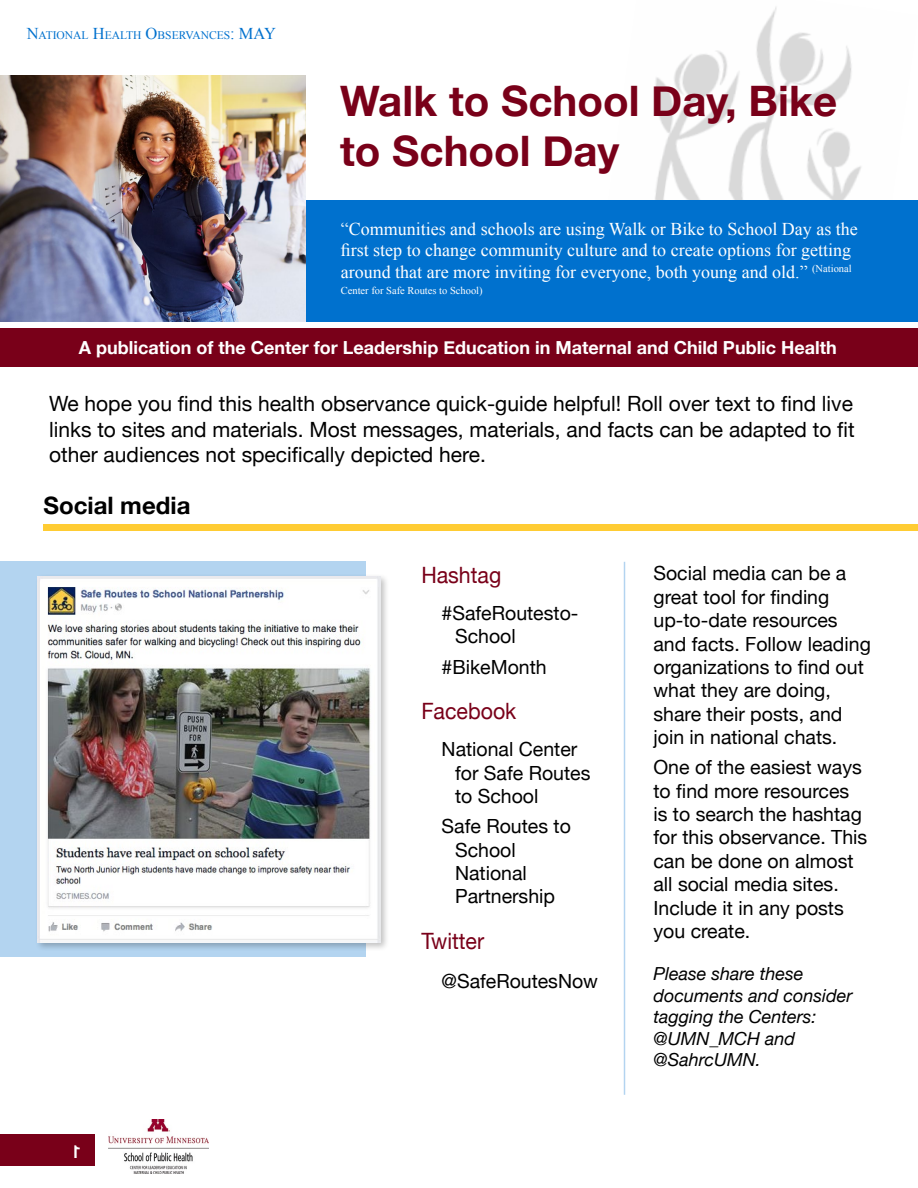
<style>
.page{position:relative;width:918px;height:1188px;background:#fff}
.page>*{position:absolute;margin:0;border:0;box-sizing:border-box;transform-origin:0 0}
.t1{font:700 42px/50.4px "Helvetica Neue";color:#790019}
.t2{font:700 24px "Helvetica Neue";color:#000}
.t3{font:22.5px "Helvetica Neue";color:#790019;scale:.95 1}
.t4{font:21px/25.2px "Helvetica Neue";color:#000;text-align:justify}
.t5{font:19.5px/23.4px "Helvetica Neue";color:#000}
.t6{font:18px/21.6px "Times New Roman";color:#fff}
.t7{font:700 18px "Helvetica Neue";color:#fff}
.t8{font:italic 18px/21.6px "Helvetica Neue";color:#000}
.t9{font:11.55px "Times New Roman";color:#0071ce}
.t10{font:10.5px "Times New Roman";color:#fff}
.s1{font-size:16.5px}
</style>
<div class="page">
<div style="left:0;top:1134px;width:94px;height:32px;background:#790019"></div>
<img style="left:108px;top:1120px;width:100px;height:53px">
<img style="left:655px;top:7px;width:206px;height:193px">
<div style="left:0;top:329px;width:918px;height:38px;background:#790019"></div>
<div style="left:285px;top:200px;width:633px;height:122px;background:#0071ce"></div>
<img style="left:0;top:75px;width:305px;height:247px">
<div style="left:43px;top:524px;width:875px;height:6px;background:#fc3"></div>
<div style="left:0;top:562px;width:366px;height:395px;background:#b3d4f0"></div>
<div style="left:34px;top:573px;width:356px;height:379px;background:#000;opacity:.25"></div>
<img style="left:37px;top:576px;width:344px;height:367px">
<hr style="left:624px;top:562px;width:1px;height:533px;background:#0071ce">
<p class="t9" style="left:27px;top:27px;width:251px"><span class="s1">N</span>ATIONAL <span class="s1">H</span>EALTH <span class="s1">O</span>BSERVANCES<span class="s1">: MAY</span></p>
<h1 class="t1" style="left:340px;top:77px;width:498px">Walk to School Day, Bike to School Day</h1>
<p class="t6" style="left:341px;top:218px;width:519px">“Communities and schools are using Walk or Bike to School Day as the first step to change community culture and to create options for getting around that are more inviting for everyone, both young and old.” <sup>(National</sup></p>
<p class="t10" style="left:341px;top:283px;width:143px">Center for Safe Routes to School)</p>
<p class="t7" style="left:79px;top:333px;width:760px">A publication of the Center for Leadership Education in Maternal and Child Public Health</p>
<p class="t4" style="left:49px;top:392px;width:807px">We hope you find this health observance quick-guide helpful! Roll over text to find live links to sites and materials. Most messages, materials, and facts can be adapted to fit other audiences not specifically depicted here.</p>
<p class="t2" style="left:43px;top:487px;width:148px">Social media</p>
<p class="t3" style="left:421px;top:559px;width:86px">Hashtag</p>
<p class="t5" style="left:455px;top:603px;width:125px;text-indent:-13px">‪#SafeRoutesto-<br>School</p>
<p class="t5" style="left:442px;top:656px;width:107px">#BikeMonth‬</p>
<p class="t3" style="left:421px;top:695px;width:102px">Facebook</p>
<p class="t5" style="left:455px;top:739px;width:137px;text-indent:-13px">National Center for Safe Routes to School</p>
<p class="t5" style="left:455px;top:816px;width:117px;text-indent:-13px">Safe Routes to<br>School<br>National<br>Partnership</p>
<p class="t3" style="left:421px;top:925px;width:68px">Twitter</p>
<p class="t5" style="left:442px;top:971px;width:158px">@SafeRoutesNow</p>
<p class="t5" style="left:653px;top:563px;width:219px">Social media can be a great tool for finding up-to-date resources and facts. Follow leading organizations to find out what they are doing, share their posts, and join in national chats.</p>
<p class="t5" style="left:653px;top:757px;width:215px">One of the easiest ways to find more resources is to search the hashtag for this observance. This can be done on almost all social media sites.<br>Include it in any posts you create.</p>
<p class="t8" style="left:653px;top:964px;width:201px">Please share these documents and consider tagging the Centers: @UMN_MCH and @SahrcUMN.</p>
</div>
